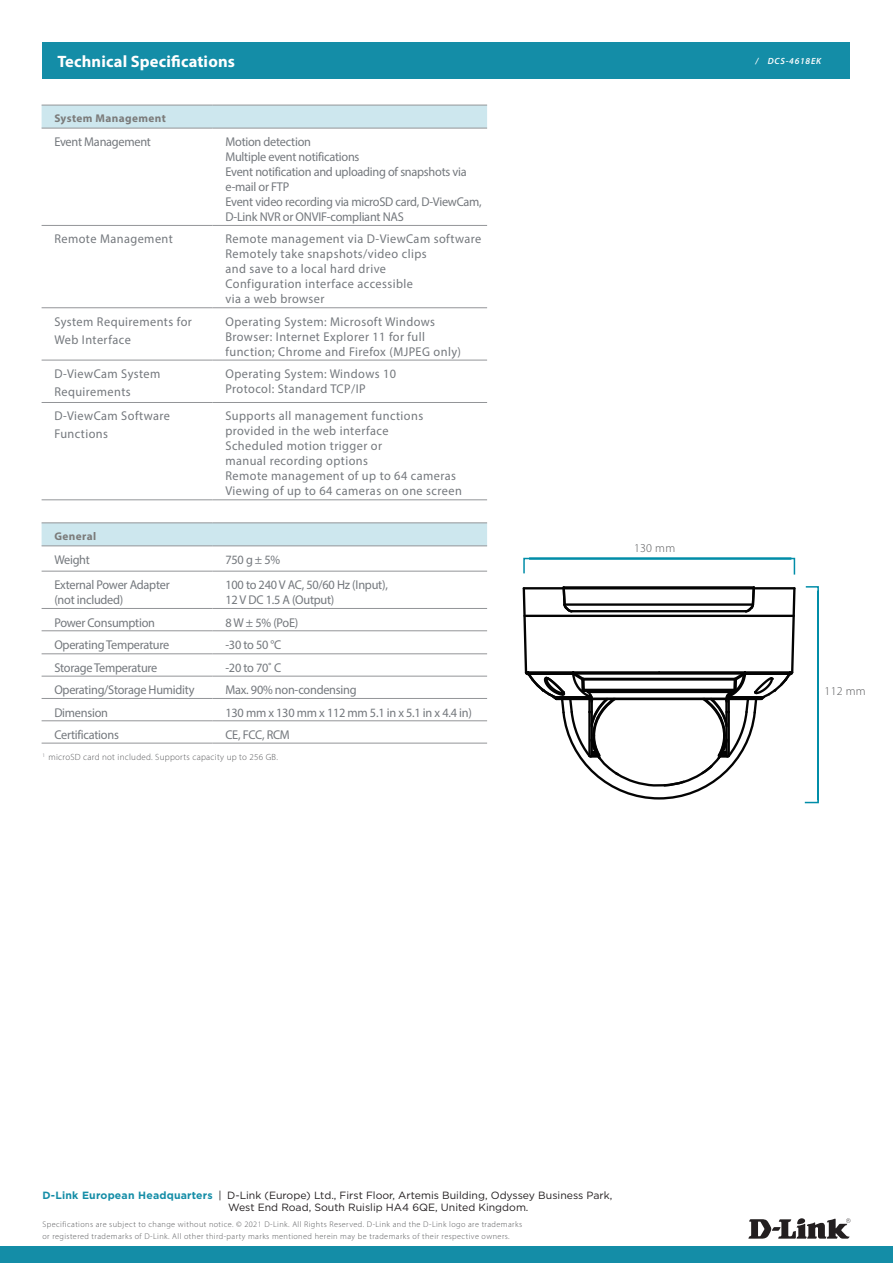
<style>
.page{position:relative;width:893px;height:1263px;background:#fff}
.page>*{position:absolute;margin:0;border:0;box-sizing:border-box;transform-origin:0 0}
.t1{font:700 16.5px "Myriad Pro";letter-spacing:.01em;color:#fff}
.t2{font:12.75px/15px "Myriad Pro";letter-spacing:.03em;color:#74787d}
.t3{font:12.75px/15px "Myriad Pro";letter-spacing:-.02em;color:#74787d}
.t4{font:300 12px "Myriad Pro";letter-spacing:.02em;color:#57585a}
.t5{font:700 11.25px "Myriad Pro";letter-spacing:.035em;color:#7b7b7a}
.t6{font:10.5px/12.6px "Gotham";color:#231f20}
.t7{font:300 9px "Myriad Pro";letter-spacing:.03em;color:#57585a}
.t8{font:italic 600 9px "Myriad Pro";letter-spacing:.085em;color:#fff}
.t9{font:300 8.25px/12px "Myriad Pro";letter-spacing:.05em;color:#57585a}
.s1{font-weight:700;color:#148da7}
</style>
<div class="page">
<div style="left:0;top:1247px;width:893px;height:16px;background:#148da7"></div>
<div style="left:43px;top:43px;width:807px;height:36px;background:#148da7"></div>
<svg style="left:748px;top:1218px;width:102px;height:21px"></svg>
<div style="left:42px;top:106px;width:445px;height:22px;background:#cde7ee"></div>
<div style="left:42px;top:524px;width:445px;height:22px;background:#cde7ee"></div>
<hr style="left:42px;top:105px;width:171px;height:1px;background:#939598">
<hr style="left:213px;top:105px;width:274px;height:1px;background:#939598">
<hr style="left:42px;top:128px;width:171px;height:1px;background:#939598">
<hr style="left:213px;top:128px;width:274px;height:1px;background:#939598">
<hr style="left:42px;top:225px;width:171px;height:1px;background:#939598">
<hr style="left:213px;top:225px;width:274px;height:1px;background:#939598">
<hr style="left:42px;top:307px;width:171px;height:1px;background:#939598">
<hr style="left:213px;top:307px;width:274px;height:1px;background:#939598">
<hr style="left:42px;top:360px;width:171px;height:1px;background:#939598">
<hr style="left:213px;top:360px;width:274px;height:1px;background:#939598">
<hr style="left:42px;top:402px;width:171px;height:1px;background:#939598">
<hr style="left:213px;top:402px;width:274px;height:1px;background:#939598">
<hr style="left:42px;top:500px;width:171px;height:1px;background:#939598">
<hr style="left:213px;top:500px;width:274px;height:1px;background:#939598">
<hr style="left:42px;top:523px;width:171px;height:1px;background:#939598">
<hr style="left:213px;top:523px;width:274px;height:1px;background:#939598">
<hr style="left:42px;top:546px;width:171px;height:1px;background:#939598">
<hr style="left:213px;top:546px;width:274px;height:1px;background:#939598">
<hr style="left:42px;top:571px;width:171px;height:1px;background:#939598">
<hr style="left:213px;top:571px;width:274px;height:1px;background:#939598">
<hr style="left:42px;top:608px;width:171px;height:1px;background:#939598">
<hr style="left:213px;top:608px;width:274px;height:1px;background:#939598">
<hr style="left:42px;top:630px;width:171px;height:1px;background:#939598">
<hr style="left:213px;top:630px;width:274px;height:1px;background:#939598">
<hr style="left:42px;top:653px;width:171px;height:1px;background:#939598">
<hr style="left:213px;top:653px;width:274px;height:1px;background:#939598">
<hr style="left:42px;top:676px;width:171px;height:1px;background:#939598">
<hr style="left:213px;top:676px;width:274px;height:1px;background:#939598">
<hr style="left:42px;top:698px;width:171px;height:1px;background:#939598">
<hr style="left:213px;top:698px;width:274px;height:1px;background:#939598">
<hr style="left:42px;top:720px;width:171px;height:1px;background:#939598">
<hr style="left:213px;top:720px;width:274px;height:1px;background:#939598">
<hr style="left:42px;top:743px;width:171px;height:1px;background:#939598">
<hr style="left:213px;top:743px;width:274px;height:1px;background:#939598">
<svg style="left:522px;top:586px;width:274px;height:214px"></svg>
<svg style="left:523px;top:557px;width:273px;height:18px"></svg>
<svg style="left:804px;top:586px;width:15px;height:218px"></svg>
<p class="t1" style="left:57px;top:51px;width:179px">Technical Specifications</p>
<p class="t8" style="left:755px;top:56px;width:67px">/ DCS-4618EK</p>
<p class="t5" style="left:54px;top:111px;width:113px">System Management</p>
<p class="t3" style="left:54px;top:134px;width:98px">Event Management</p>
<p class="t3" style="left:225px;top:134px;width:258px">Motion detection<br>Multiple event notifications<br>Event notification and uploading of snapshots via e-mail or FTP<br>Event video recording via microSD card, D-ViewCam, D-Link NVR or ONVIF-compliant NAS</p>
<p class="t2" style="left:54px;top:231px;width:120px">Remote Management</p>
<p class="t2" style="left:225px;top:231px;width:257px">Remote management via D-ViewCam software<br>Remotely take snapshots/video clips<br>and save to a local hard drive<br>Configuration interface accessible<br>via a web browser</p>
<p class="t2" style="left:54px;top:312px;width:139px;line-height:18px">System Requirements for<br>Web Interface</p>
<p class="t2" style="left:225px;top:314px;width:237px">Operating System: Microsoft Windows<br>Browser: Internet Explorer 11 for full function; Chrome and Firefox (MJPEG only)</p>
<p class="t2" style="left:54px;top:365px;width:108px;line-height:18px">D-ViewCam System<br>Requirements</p>
<p class="t2" style="left:225px;top:366px;width:172px">Operating System: Windows 10<br>Protocol: Standard TCP/IP</p>
<p class="t2" style="left:54px;top:407px;width:117px;line-height:18px">D-ViewCam Software<br>Functions</p>
<p class="t2" style="left:225px;top:408px;width:238px">Supports all management functions provided in the web interface<br>Scheduled motion trigger or<br>manual recording options<br>Remote management of up to 64 cameras<br>Viewing of up to 64 cameras on one screen</p>
<p class="t5" style="left:54px;top:529px;width:43px">General</p>
<p class="t2" style="left:54px;top:552px;width:37px">Weight</p>
<p class="t2" style="left:225px;top:552px;width:56px">750 g ± 5%</p>
<p class="t3" style="left:54px;top:577px;width:117px">External Power Adapter (not included)</p>
<p class="t3" style="left:225px;top:577px;width:164px">100 to 240 V AC, 50/60 Hz (Input),<br>12 V DC 1.5 A (Output)</p>
<p class="t3" style="left:54px;top:614px;width:102px">Power Consumption</p>
<p class="t2" style="left:225px;top:614px;width:74px">8 W ± 5% (PoE)</p>
<p class="t3" style="left:54px;top:637px;width:116px">Operating Temperature</p>
<p class="t2" style="left:225px;top:637px;width:57px">-30 to 50 °C</p>
<p class="t3" style="left:54px;top:660px;width:105px">Storage Temperature</p>
<p class="t2" style="left:225px;top:660px;width:57px">-20 to 70˚ C</p>
<p class="t3" style="left:54px;top:682px;width:142px">Operating/Storage Humidity</p>
<p class="t3" style="left:225px;top:682px;width:133px">Max. 90% non-condensing</p>
<p class="t3" style="left:54px;top:704px;width:55px">Dimension</p>
<p class="t3" style="left:225px;top:704px;width:248px">130 mm x 130 mm x 112 mm 5.1 in x 5.1 in x 4.4 in)</p>
<p class="t3" style="left:54px;top:727px;width:66px">Certifications</p>
<p class="t2" style="left:225px;top:727px;width:66px">CE, FCC, RCM</p>
<p class="t7" style="left:43px;top:751px;width:237px"><sup>1</sup> microSD card not included. Supports capacity up to 256 GB.</p>
<p class="t4" style="left:634px;top:540px;width:43px">130 mm</p>
<p class="t4" style="left:825px;top:683px;width:43px">112 mm</p>
<p class="t6" style="left:228px;top:1188px;width:386px;text-indent:-186px"><span class="s1">D-Link European Headquarters</span> | D-Link (Europe) Ltd., First Floor, Artemis Building, Odyssey Business Park,<br>West End Road, South Ruislip HA4 6QE, United Kingdom.</p>
<p class="t9" style="left:43px;top:1218px;width:481px">Specifications are subject to change without notice. © 2021 D-Link. All Rights Reserved. D-Link and the D-Link logo are trademarks or registered trademarks of D-Link. All other third-party marks mentioned herein may be trademarks of their respective owners.</p>
</div>
